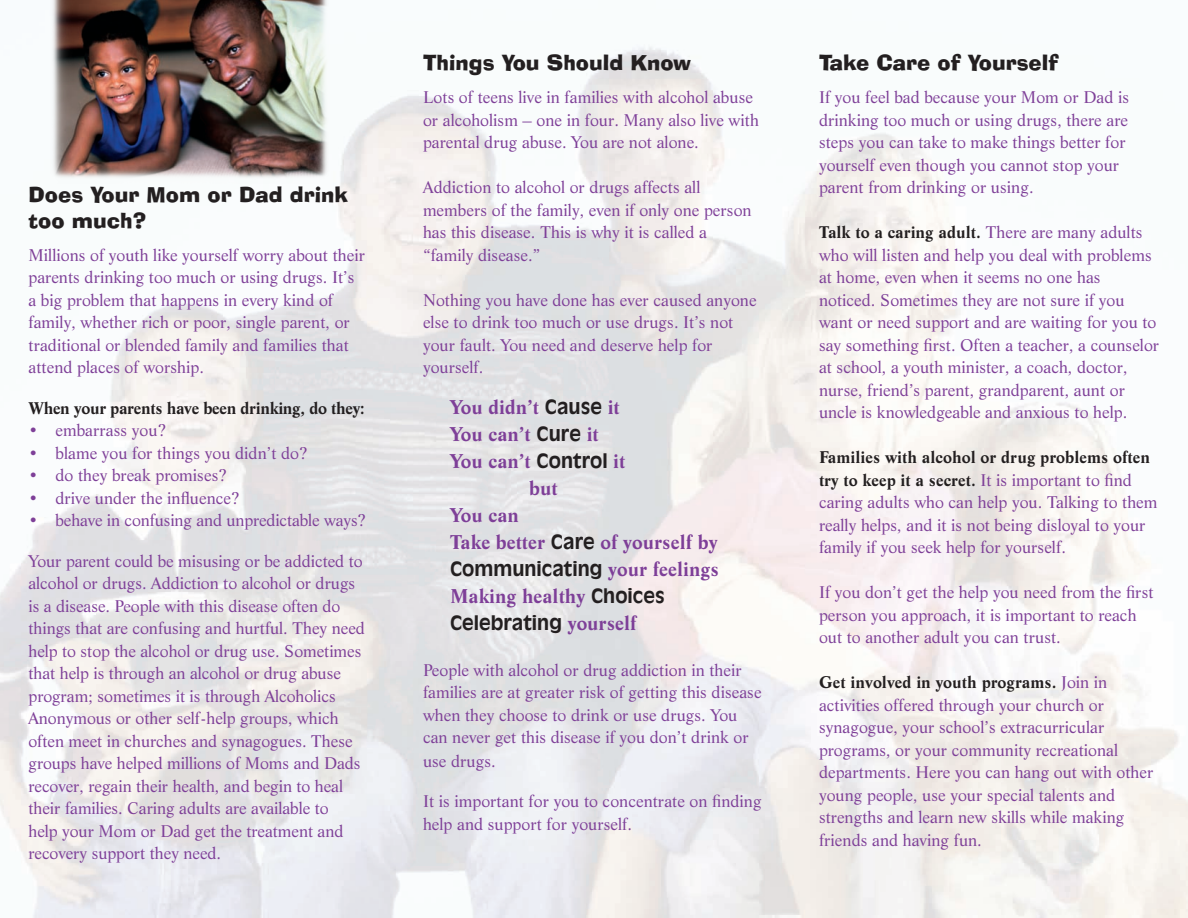
<style>
.page{position:relative;width:1188px;height:918px;background:#fff}
.page>*{position:absolute;margin:0;border:0;box-sizing:border-box;transform-origin:0 0}
.heads{font:21px/25.2px "Ad Lib BT";color:#231f20}
.bullets{font:700 19.5px/27px "Life BT";color:#7e3f98}
.bullets-2{font:700 19.5px "Incised 901 BT";color:#231f20}
.body{font:16.5px/22.5px "Life BT";color:#7e3f98}
.heads-2{font:16.5px/22.5px "Life BT";letter-spacing:-.005em;color:#7e3f98}
.bullets-3{font:16.5px "Life BT";color:#7e3f98}
.bullets-4{font:700 16.5px "Life BT";letter-spacing:-.02em;color:#231f20}
.s1{font-weight:700}
.s2{font-family:"Incised 901 BT";color:#231f20}
.s3{font-family:"Life BT";color:#7e3f98}
.s4{font-weight:700;color:#231f20}
</style>
<div class="page">
<img style="left:43px;top:0;width:298px;height:186px">
<p class="heads" style="left:28px;top:182px;width:321px">Does Your Mom or Dad drink too much?</p>
<p class="body" style="left:28px;top:243px;width:338px">Millions of youth like yourself worry about their parents drinking too much or using drugs. It’s a big problem that happens in every kind of family, whether rich or poor, single parent, or traditional or blended family and families that attend places of worship.</p>
<p class="bullets-4" style="left:28px;top:396px;width:338px">When your parents have been drinking, do they:</p>
<p class="bullets-3" style="left:28px;top:419px;width:140px"><span class="s1">•</span> embarrass you?</p>
<p class="bullets-3" style="left:28px;top:442px;width:281px"><span class="s1">•</span> blame you for things you didn’t do?</p>
<p class="bullets-3" style="left:28px;top:464px;width:201px"><span class="s1">•</span> do they break promises?</p>
<p class="bullets-3" style="left:28px;top:487px;width:213px"><span class="s1">•</span> drive under the influence?</p>
<p class="bullets-3" style="left:28px;top:509px;width:340px"><span class="s1">•</span> behave in confusing and unpredictable ways?</p>
<p class="heads-2" style="left:28px;top:549px;width:338px">Your parent could be misusing or be addicted to alcohol or drugs. Addiction to alcohol or drugs is a disease. People with this disease often do things that are confusing and hurtful. They need help to stop the alcohol or drug use. Sometimes that help is through an alcohol or drug abuse program; sometimes it is through Alcoholics Anonymous or other self-help groups, which often meet in churches and synagogues. These groups have helped millions of Moms and Dads recover, regain their health, and begin to heal their families. Caring adults are available to<br>help your Mom or Dad get the treatment and recovery support they need.</p>
<p class="heads" style="left:423px;top:50px;width:269px">Things You Should Know</p>
<p class="body" style="left:423px;top:86px;width:337px">Lots of teens live in families with alcohol abuse or alcoholism – one in four. Many also live with parental drug abuse. You are not alone.</p>
<p class="body" style="left:423px;top:176px;width:330px">Addiction to alcohol or drugs affects all members of the family, even if only one person has this disease. This is why it is called a “family disease.”</p>
<p class="body" style="left:423px;top:288px;width:335px">Nothing you have done has ever caused anyone else to drink too much or use drugs. It’s not your fault. You need and deserve help for yourself.</p>
<p class="bullets" style="left:450px;top:393px;width:171px">You didn’t <span class="s2">Cause</span> it</p>
<p class="bullets" style="left:450px;top:420px;width:150px">You can’t <span class="s2">Cure</span> it</p>
<p class="bullets" style="left:450px;top:447px;width:177px">You can’t <span class="s2">Control</span> it</p>
<p class="bullets" style="left:529px;top:474px;width:30px">but</p>
<p class="bullets" style="left:450px;top:501px;width:269px">You can<br>Take better <span class="s2">Care</span> of yourself by</p>
<p class="bullets-2" style="left:450px;top:557px;width:271px">Communicating <span class="s3">your feelings</span></p>
<p class="bullets" style="left:450px;top:582px;width:216px">Making healthy <span class="s2">Choices</span></p>
<p class="bullets-2" style="left:450px;top:611px;width:188px">Celebrating <span class="s3">yourself</span></p>
<p class="body" style="left:423px;top:658px;width:340px">People with alcohol or drug addiction in their families are at greater risk of getting this disease when they choose to drink or use drugs. You can never get this disease if you don’t drink or use drugs.</p>
<p class="body" style="left:423px;top:790px;width:340px">It is important for you to concentrate on finding help and support for yourself.</p>
<p class="heads" style="left:819px;top:50px;width:241px">Take Care of Yourself</p>
<p class="body" style="left:819px;top:86px;width:312px">If you feel bad because your Mom or Dad is drinking too much or using drugs, there are steps you can take to make things better for yourself even though you cannot stop your parent from drinking or using.</p>
<p class="body" style="left:819px;top:221px;width:342px"><span class="s4">Talk to a caring adult.</span> There are many adults who will listen and help you deal with problems at home, even when it seems no one has noticed. Sometimes they are not sure if you want or need support and are waiting for you to say something first. Often a teacher, a counselor at school, a youth minister, a coach, doctor, nurse, friend’s parent, grandparent, aunt or uncle is knowledgeable and anxious to help.</p>
<p class="body" style="left:819px;top:446px;width:340px"><span class="s4">Families with alcohol or drug problems often try to keep it a secret.</span> It is important to find caring adults who can help you. Talking to them really helps, and it is not being disloyal to your family if you seek help for yourself.</p>
<p class="body" style="left:819px;top:581px;width:336px">If you don’t get the help you need from the first person you approach, it is important to reach out to another adult you can trust.</p>
<p class="body" style="left:819px;top:671px;width:336px"><span class="s4">Get involved in youth programs.</span> Join in activities offered through your church or synagogue, your school’s extracurricular programs, or your community recreational departments. Here you can hang out with other young people, use your special talents and strengths and learn new skills while making friends and having fun.</p>
</div>
